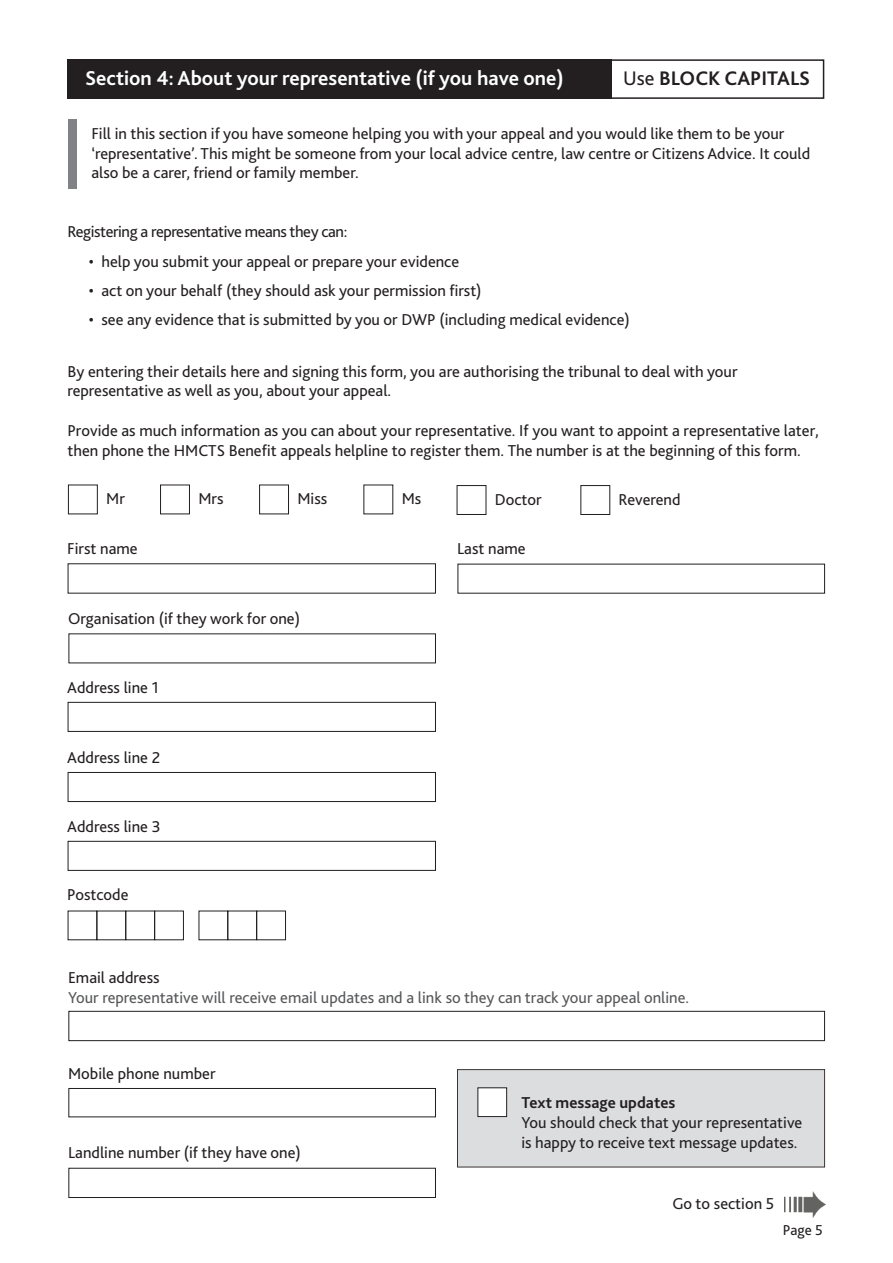
<style>
.page{position:relative;width:893px;height:1263px;background:#fff}
.page>*{position:absolute;margin:0;border:0;box-sizing:border-box;transform-origin:0 0}
.t1{font:700 21px "Bliss 2";color:#fff}
.t2{font:700 20.55px "Bliss 2";color:#231f20}
.Body_text{font:16.5px/19.8px "Bliss 2";color:#231f20}
.Body_text-2{font:16.5px "Bliss 2";color:#57585a}
.Body_text-3{font:16.5px "Bliss 2";letter-spacing:-.025em;color:#231f20}
.Body_text-4{font:700 16.5px "Bliss 2";color:#231f20}
.Body_text-5{font:15px "Bliss 2";color:#231f20}
.s1{font-weight:400}
</style>
<div class="page">
<div style="left:67px;top:59px;width:545px;height:40px;background:#231f20"></div>
<div style="left:68px;top:702px;width:368px;height:30px;border:1px solid #231f20"></div>
<div style="left:68px;top:772px;width:368px;height:30px;border:1px solid #231f20"></div>
<div style="left:68px;top:841px;width:368px;height:30px;border:1px solid #231f20"></div>
<div style="left:125px;top:911px;width:30px;height:29px;border:1px solid #231f20"></div>
<div style="left:154px;top:911px;width:30px;height:29px;border:1px solid #231f20"></div>
<div style="left:227px;top:911px;width:30px;height:29px;border:1px solid #231f20"></div>
<div style="left:256px;top:911px;width:30px;height:29px;border:1px solid #231f20"></div>
<img style="left:784px;top:1191px;width:41px;height:26px">
<div style="left:610px;top:59px;width:214px;height:40px;border:2px solid #231f20"></div>
<div style="left:68px;top:1168px;width:368px;height:30px;border:1px solid #231f20"></div>
<div style="left:68px;top:1011px;width:757px;height:30px;border:1px solid #231f20"></div>
<div style="left:68px;top:1088px;width:368px;height:29px;border:1px solid #231f20"></div>
<div style="left:457px;top:1069px;width:368px;height:98px;background:#dcdddf;border:1px solid #3b3532"></div>
<div style="left:478px;top:1088px;width:29px;height:28px;background:#fff"></div>
<div style="left:477px;top:1087px;width:30px;height:30px;border:1px solid #231f20"></div>
<div style="left:68px;top:119px;width:9px;height:69px;background:#808285"></div>
<div style="left:68px;top:485px;width:30px;height:29px;border:1px solid #231f20"></div>
<div style="left:160px;top:485px;width:30px;height:29px;border:1px solid #231f20"></div>
<div style="left:259px;top:485px;width:30px;height:29px;border:1px solid #231f20"></div>
<div style="left:457px;top:485px;width:29px;height:30px;border:1px solid #231f20"></div>
<div style="left:580px;top:485px;width:30px;height:30px;border:1px solid #231f20"></div>
<p class="t1" style="left:85px;top:65px;width:480px">Section 4: About your representative (if you have one)</p>
<p class="t2" style="left:623px;top:66px;width:189px"><span class="s1">Use</span> BLOCK CAPITALS</p>
<p class="Body_text" style="left:91px;top:123px;width:720px">Fill in this section if you have someone helping you with your appeal and you would like them to be your ‘representative’. This might be someone from your local advice centre, law centre or Citizens Advice. It could also be a carer, friend or family member.</p>
<p class="Body_text-3" style="left:67px;top:222px;width:281px">Registering a representative means they can:</p>
<p class="Body_text" style="left:89px;top:251px;width:372px">• help you submit your appeal or prepare your evidence</p>
<p class="Body_text" style="left:89px;top:281px;width:394px">• act on your behalf (they should ask your permission first)</p>
<p class="Body_text" style="left:89px;top:310px;width:543px">• see any evidence that is submitted by you or DWP (including medical evidence)</p>
<p class="Body_text" style="left:67px;top:361px;width:672px">By entering their details here and signing this form, you are authorising the tribunal to deal with your representative as well as you, about your appeal.</p>
<p class="Body_text" style="left:67px;top:421px;width:753px">Provide as much information as you can about your representative. If you want to appoint a representative later, then phone the HMCTS Benefit appeals helpline to register them. The number is at the beginning of this form.</p>
<p class="Body_text" style="left:106px;top:489px;width:20px">Mr</p>
<p class="Body_text" style="left:198px;top:489px;width:27px">Mrs</p>
<p class="Body_text" style="left:297px;top:489px;width:31px">Miss</p>
<p class="Body_text" style="left:402px;top:489px;width:21px">Ms</p>
<p class="Body_text" style="left:495px;top:489px;width:48px">Doctor</p>
<p class="Body_text" style="left:619px;top:489px;width:64px">Reverend</p>
<p class="Body_text" style="left:67px;top:539px;width:72px">First name</p>
<p class="Body_text" style="left:457px;top:539px;width:70px">Last name</p>
<p class="Body_text" style="left:68px;top:609px;width:233px">Organisation (if they work for one)</p>
<p class="Body_text" style="left:67px;top:677px;width:93px">Address line 1</p>
<p class="Body_text" style="left:67px;top:747px;width:94px">Address line 2</p>
<p class="Body_text" style="left:67px;top:816px;width:95px">Address line 3</p>
<p class="Body_text" style="left:67px;top:885px;width:63px">Postcode</p>
<p class="Body_text" style="left:68px;top:967px;width:93px">Email address</p>
<p class="Body_text-2" style="left:68px;top:987px;width:623px">Your representative will receive email updates and a link so they can track your appeal online.</p>
<p class="Body_text" style="left:68px;top:1063px;width:149px">Mobile phone number</p>
<p class="Body_text" style="left:68px;top:1143px;width:234px">Landline number (if they have one)</p>
<p class="Body_text-4" style="left:521px;top:1093px;width:156px">Text message updates</p>
<p class="Body_text" style="left:521px;top:1113px;width:282px">You should check that your representative is happy to receive text message updates.</p>
<p class="Body_text" style="left:672px;top:1193px;width:104px">Go to section 5</p>
<p class="Body_text-5" style="left:783px;top:1221px;width:41px">Page 5</p>
</div>
